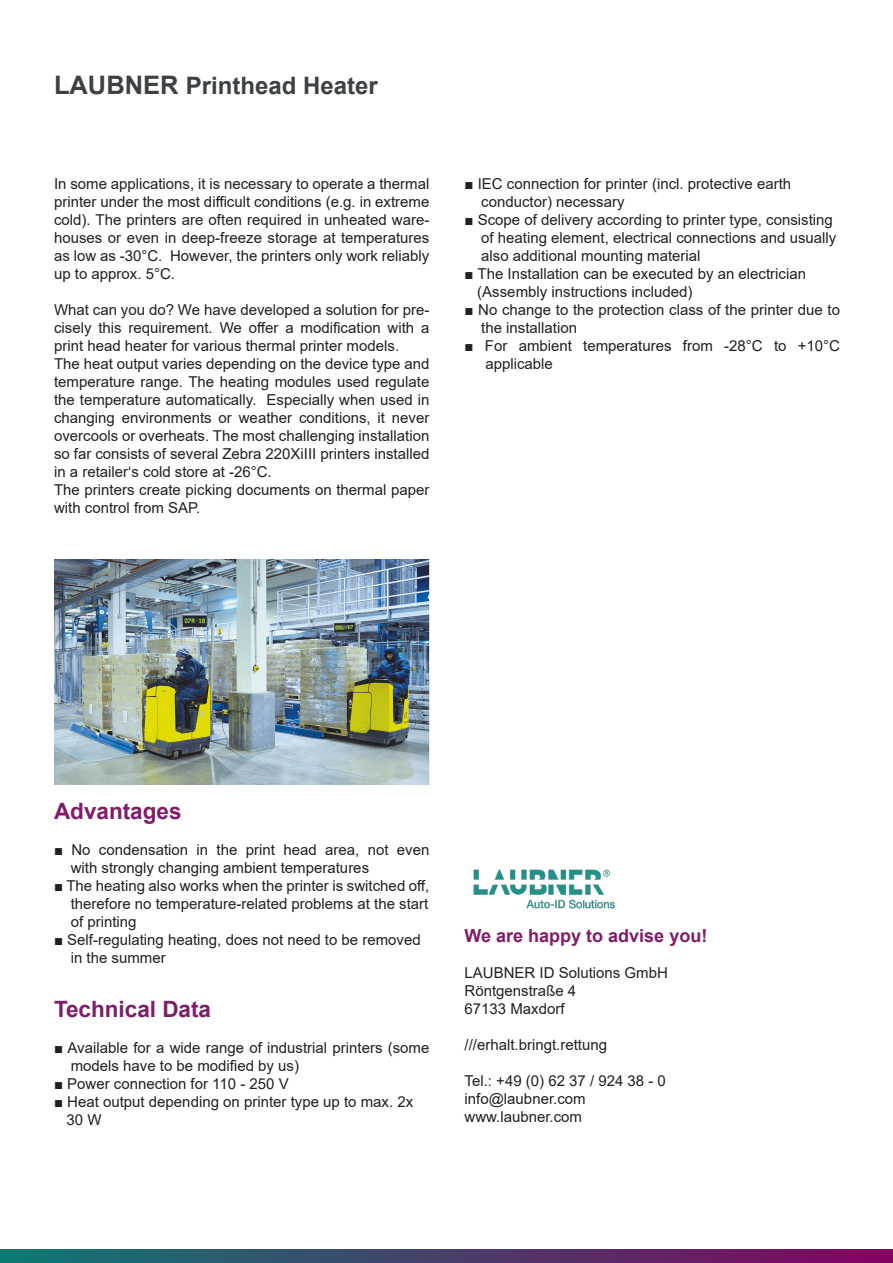
<style>
.page{position:relative;width:893px;height:1263px;background:#fff}
.page>*{position:absolute;margin:0;border:0;box-sizing:border-box;transform-origin:0 0}
.Unterüberschrift{font:700 24px "Arial";color:#3d4144}
.t1{font:700 22.5px "Arial";color:#7f1d69}
.t2{font:700 18px "Arial";color:#7f1d69}
.Text{font:15px/18px "Arial";color:#231f20}
.s1{font-size:25.5px}
</style>
<div class="page">
<img style="left:0;top:1249px;width:893px;height:14px">
<img style="left:473px;top:869px;width:142px;height:40px">
<img style="left:54px;top:559px;width:375px;height:225px">
<p class="Unterüberschrift" style="left:54px;top:68px;width:325px"><span class="s1">LAUBNER</span> Printhead Heater</p>
<p class="Text" style="left:54px;top:174px;width:377px;text-align:justify">In some applications, it is necessary to operate a thermal printer under the most difficult conditions (e.g. in extreme cold). The printers are often required in unheated ware&shy;houses or even in deep-freeze storage at temperatures as low as -30°C. However, the printers only work reliably up to approx. 5°C.</p>
<p class="Text" style="left:54px;top:300px;width:377px;text-align:justify">What can you do? We have developed a solution for pre&shy;cisely this requirement. We offer a modification with a print head heater for various thermal printer models.</p>
<p class="Text" style="left:54px;top:354px;width:377px;text-align:justify">The heat output varies depending on the device type and temperature range. The heating modules used regulate the temperature automatically. Especially when used in changing environments or weather conditions, it never overcools or overheats. The most challenging installation so far consists of several Zebra 220XiIII printers installed in a retailer‘s cold store at -26°C.</p>
<p class="Text" style="left:54px;top:480px;width:377px">The printers create picking documents on thermal paper with control from SAP.</p>
<p class="Text" style="left:465px;top:174px;width:328px">■ IEC connection for printer (incl. protective earth</p>
<p class="Text" style="left:481px;top:192px;width:145px">conductor) necessary</p>
<p class="Text" style="left:465px;top:210px;width:370px">■ Scope of delivery according to printer type, consisting</p>
<p class="Text" style="left:481px;top:228px;width:357px">of heating element, electrical connections and usually</p>
<p class="Text" style="left:481px;top:246px;width:221px">also additional mounting material</p>
<p class="Text" style="left:465px;top:264px;width:343px">■ The Installation can be executed by an electrician</p>
<p class="Text" style="left:477px;top:282px;width:217px">(Assembly instructions included)</p>
<p class="Text" style="left:481px;top:300px;width:360px;text-indent:-17px">■ No change to the protection class of the printer due to the installation</p>
<p class="Text" style="left:485px;top:336px;width:356px;text-indent:-21px">■ For ambient temperatures from -28°C to +10°C applicable</p>
<p class="t1" style="left:54px;top:795px;width:129px">Advantages</p>
<p class="Text" style="left:71px;top:840px;width:360px;text-indent:-17px">■ No condensation in the print head area, not even with strongly changing ambient temperatures</p>
<p class="Text" style="left:54px;top:876px;width:377px">■ The heating also works when the printer is switched off,</p>
<p class="Text" style="left:71px;top:894px;width:359px">therefore no temperature-related problems at the start</p>
<p class="Text" style="left:71px;top:912px;width:67px">of printing</p>
<p class="Text" style="left:54px;top:930px;width:368px">■ Self-regulating heating, does not need to be removed</p>
<p class="Text" style="left:71px;top:948px;width:97px">in the summer</p>
<p class="t1" style="left:54px;top:993px;width:159px">Technical Data</p>
<p class="Text" style="left:71px;top:1038px;width:360px;text-indent:-17px">■ Available for a wide range of industrial printers (some models have to be modified by us)</p>
<p class="Text" style="left:54px;top:1074px;width:236px">■ Power connection for 110 - 250 V</p>
<p class="Text" style="left:54px;top:1092px;width:361px">■ Heat output depending on printer type up to max. 2x</p>
<p class="Text" style="left:67px;top:1110px;width:37px">30 W</p>
<p class="t2" style="left:465px;top:923px;width:244px">We are happy to advise you!</p>
<p class="Text" style="left:465px;top:964px;width:205px">LAUBNER ID Solutions GmbH</p>
<p class="Text" style="left:465px;top:982px;width:113px">Röntgenstraße 4</p>
<p class="Text" style="left:465px;top:1000px;width:102px">67133 Maxdorf</p>
<p class="Text" style="left:465px;top:1036px;width:144px">///erhalt.bringt.rettung</p>
<p class="Text" style="left:465px;top:1072px;width:203px">Tel.: +49 (0) 62 37 / 924 38 - 0</p>
<p class="Text" style="left:465px;top:1090px;width:123px">info@laubner.com</p>
<p class="Text" style="left:465px;top:1108px;width:119px">www.laubner.com</p>
</div>
